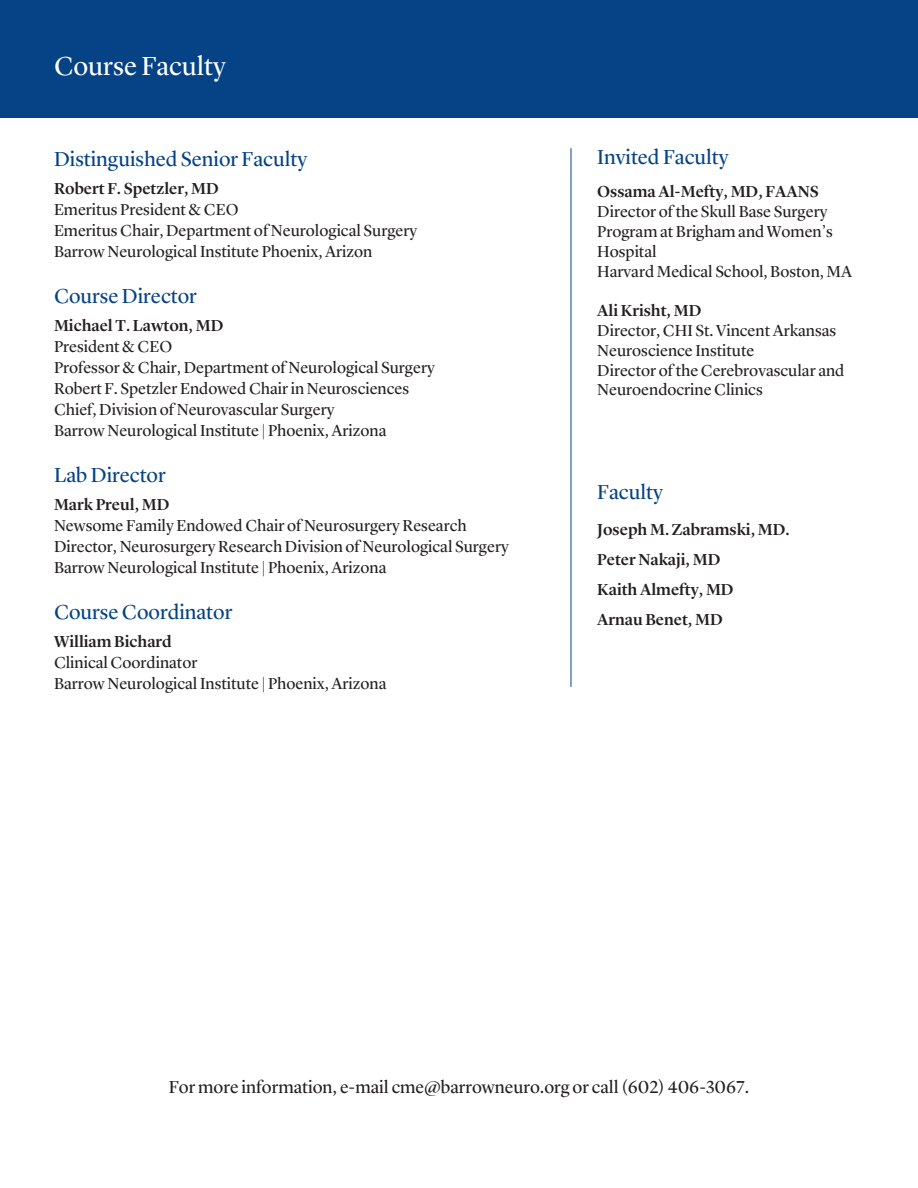
<style>
.page{position:relative;width:918px;height:1188px;background:#fff}
.page>*{position:absolute;margin:0;border:0;box-sizing:border-box;transform-origin:0 0}
.t1{font:27px "Lyon Display";color:#fff}
.t2{font:21px "Lyon Display";color:#054286}
.t3{font:18px "Lyon Display";color:#231f20}
.t4{font:16.5px/19.8px "Lyon Display";color:#231f20}
.t5{font:500 16.5px "Lyon Display";color:#231f20}
</style>
<div class="page">
<div style="left:0;top:0;width:918px;height:118px;background:#054286"></div>
<hr style="left:571px;top:148px;width:1px;height:539px;background:#054286">
<p class="t1" style="left:54px;top:45px;width:173px">Course Faculty</p>
<p class="t2" style="left:54px;top:143px;width:255px">Distinguished Senior Faculty</p>
<p class="t5" style="left:54px;top:176px;width:166px">Robert F. Spetzler, MD</p>
<p class="t4" style="left:54px;top:198px;width:186px">Emeritus President &amp; CEO</p>
<p class="t4" style="left:54px;top:219px;width:365px">Emeritus Chair, Department of Neurological Surgery</p>
<p class="t4" style="left:54px;top:240px;width:320px">Barrow Neurological Institute Phoenix, Arizon</p>
<p class="t2" style="left:54px;top:280px;width:144px">Course Director</p>
<p class="t5" style="left:54px;top:313px;width:171px">Michael T. Lawton, MD</p>
<p class="t4" style="left:54px;top:335px;width:120px">President &amp; CEO</p>
<p class="t4" style="left:54px;top:356px;width:382px">Professor &amp; Chair, Department of Neurological Surgery</p>
<p class="t4" style="left:54px;top:377px;width:357px">Robert F. Spetzler Endowed Chair in Neurosciences</p>
<p class="t4" style="left:54px;top:398px;width:282px">Chief, Division of Neurovascular Surgery</p>
<p class="t4" style="left:54px;top:419px;width:334px">Barrow Neurological Institute | Phoenix, Arizona</p>
<p class="t2" style="left:54px;top:459px;width:113px">Lab Director</p>
<p class="t5" style="left:54px;top:492px;width:117px">Mark Preul, MD</p>
<p class="t4" style="left:54px;top:514px;width:414px">Newsome Family Endowed Chair of Neurosurgery Research</p>
<p class="t4" style="left:54px;top:535px;width:456px">Director, Neurosurgery Research Division of Neurological Surgery</p>
<p class="t4" style="left:54px;top:556px;width:334px">Barrow Neurological Institute | Phoenix, Arizona</p>
<p class="t2" style="left:54px;top:596px;width:180px">Course Coordinator</p>
<p class="t5" style="left:54px;top:629px;width:119px">William Bichard</p>
<p class="t4" style="left:54px;top:651px;width:145px">Clinical Coordinator</p>
<p class="t4" style="left:54px;top:672px;width:334px">Barrow Neurological Institute | Phoenix, Arizona</p>
<p class="t2" style="left:597px;top:141px;width:133px">Invited Faculty</p>
<p class="t5" style="left:597px;top:180px;width:223px">Ossama Al-Mefty, MD, FAANS</p>
<p class="t4" style="left:597px;top:201px;width:237px">Director of the Skull Base Surgery<br>Program at Brigham and Women’s<br>Hospital</p>
<p class="t4" style="left:597px;top:260px;width:257px">Harvard Medical School, Boston, MA</p>
<p class="t5" style="left:597px;top:298px;width:106px">Ali Krisht, MD</p>
<p class="t4" style="left:597px;top:319px;width:241px">Director, CHI St. Vincent Arkansas<br>Neuroscience Institute</p>
<p class="t4" style="left:597px;top:359px;width:249px">Director of the Cerebrovascular and<br>Neuroendocrine Clinics</p>
<p class="t2" style="left:597px;top:476px;width:67px">Faculty</p>
<p class="t5" style="left:597px;top:518px;width:194px">Joseph M. Zabramski, MD.</p>
<p class="t5" style="left:597px;top:548px;width:125px">Peter Nakaji, MD</p>
<p class="t5" style="left:597px;top:578px;width:138px">Kaith Almefty, MD</p>
<p class="t5" style="left:597px;top:608px;width:127px">Arnau Benet, MD</p>
<p class="t3" style="left:169px;top:1073px;width:582px">For more information, e-mail cme@barrowneuro.org or call (602) 406-3067.</p>
</div>
